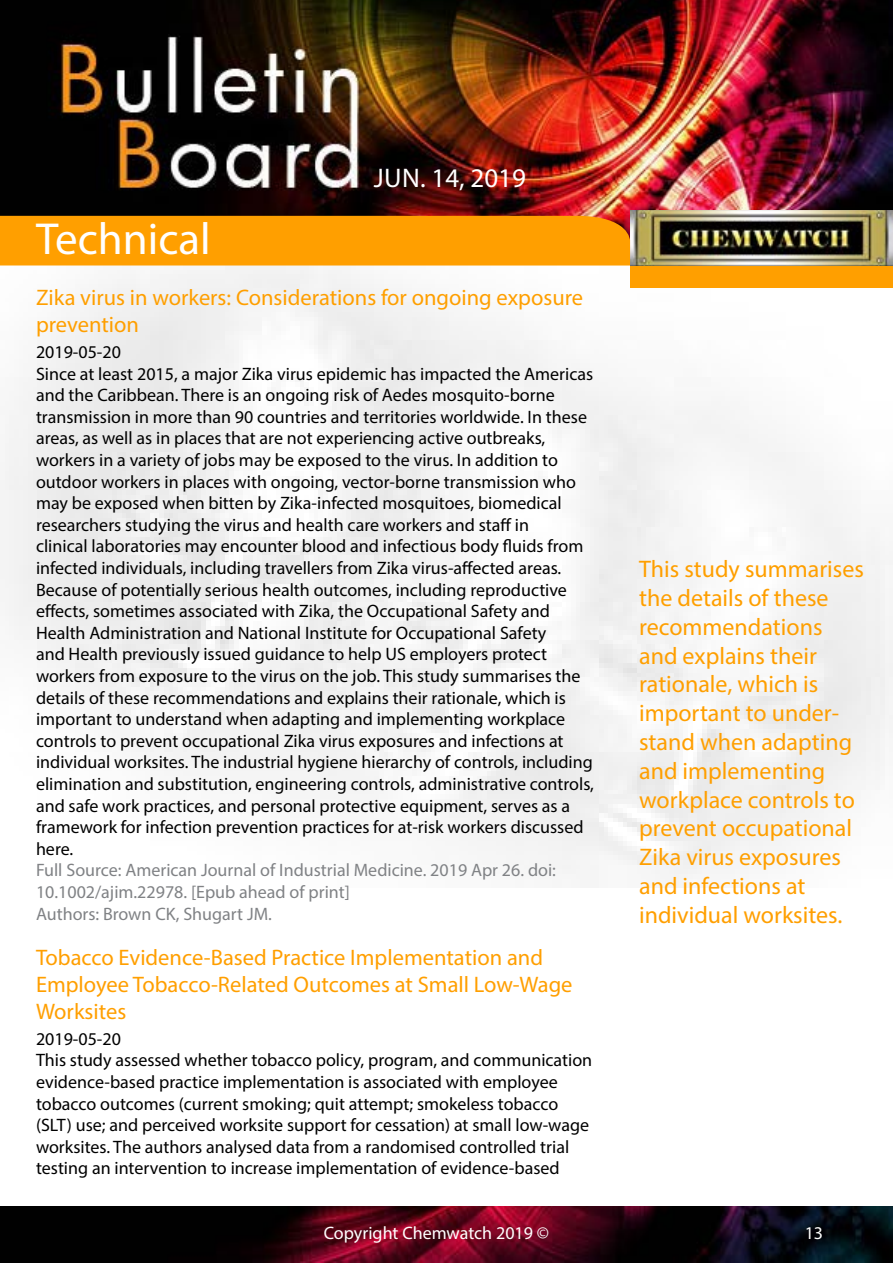
<style>
.page{position:relative;width:893px;height:1263px;background:#fff}
.page>*{position:absolute;margin:0;border:0;box-sizing:border-box;transform-origin:0 0}
.t1{font:45px "Myriad Pro";color:#fff}
.t2{font:27px "Myriad Pro";color:#fff}
.t3{font:24px/28.8px "Myriad Pro";color:#ff9f00}
.t4{font:22.5px/27px "Myriad Pro";color:#ff9f00}
.t5{font:18px/21.6px "Myriad Pro";color:#000}
.t6{font:18px/21.6px "Myriad Pro";color:#808285}
.t7{font:18px "Myriad Pro";color:#fff}
</style>
<div class="page">
<img style="left:0;top:0;width:893px;height:887px">
<div style="left:630px;top:265px;width:263px;height:23px;background:#ff9f00"></div>
<img style="left:630px;top:210px;width:262px;height:56px">
<svg style="left:0;top:216px;width:630px;height:72px"></svg>
<img style="left:0;top:1206px;width:893px;height:57px">
<h2 class="t2" style="left:374px;top:161px;width:154px">Jun. 14, 2019</h2>
<h1 class="t1" style="left:36px;top:211px;width:176px">Technical</h1>
<p class="t4" style="left:36px;top:283px;width:549px">Zika virus in workers: Considerations for ongoing exposure prevention</p>
<p class="t5" style="left:36px;top:341px;width:559px">2019-05-20<br>Since at least 2015, a major Zika virus epidemic has impacted the Americas and the Caribbean. There is an ongoing risk of Aedes mosquito-borne transmission in more than 90 countries and territories worldwide. In these areas, as well as in places that are not experiencing active outbreaks, workers in a variety of jobs may be exposed to the virus. In addition to outdoor workers in places with ongoing, vector-borne transmission who may be exposed when bitten by Zika-infected mosquitoes, biomedical researchers studying the virus and health care workers and staff in<br>clinical laboratories may encounter blood and infectious body fluids from infected individuals, including travellers from Zika virus-affected areas.<br>Because of potentially serious health outcomes, including reproductive effects, sometimes associated with Zika, the Occupational Safety and Health Administration and National Institute for Occupational Safety<br>and Health previously issued guidance to help US employers protect workers from exposure to the virus on the job. This study summarises the details of these recommendations and explains their rationale, which is important to understand when adapting and implementing workplace controls to prevent occupational Zika virus exposures and infections at individual worksites. The industrial hygiene hierarchy of controls, including elimination and substitution, engineering controls, administrative controls, and safe work practices, and personal protective equipment, serves as a framework for infection prevention practices for at-risk workers discussed here.</p>
<p class="t6" style="left:36px;top:859px;width:521px">Full Source: American Journal of Industrial Medicine. 2019 Apr 26. doi:<br>10.1002/ajim.22978. [Epub ahead of print]<br>Authors: Brown CK, Shugart JM.</p>
<p class="t4" style="left:36px;top:943px;width:538px">Tobacco Evidence-Based Practice Implementation and<br>Employee Tobacco-Related Outcomes at Small Low-Wage<br>Worksites</p>
<p class="t5" style="left:36px;top:1028px;width:558px">2019-05-20<br>This study assessed whether tobacco policy, program, and communication evidence-based practice implementation is associated with employee tobacco outcomes (current smoking; quit attempt; smokeless tobacco (SLT) use; and perceived worksite support for cessation) at small low-wage worksites. The authors analysed data from a randomised controlled trial testing an intervention to increase implementation of evidence-based</p>
<p class="t3" style="left:639px;top:554px;width:226px">This study summarises the details of these recommendations and explains their rationale, which is important to under&shy;stand when adapting and implementing workplace controls to prevent occupational<br>Zika virus exposures and infections at individual worksites.</p>
<p class="t7" style="left:324px;top:1222px;width:227px">Copyright Chemwatch 2019 ©</p>
<p class="t7" style="left:805px;top:1222px;width:20px">13</p>
</div>
